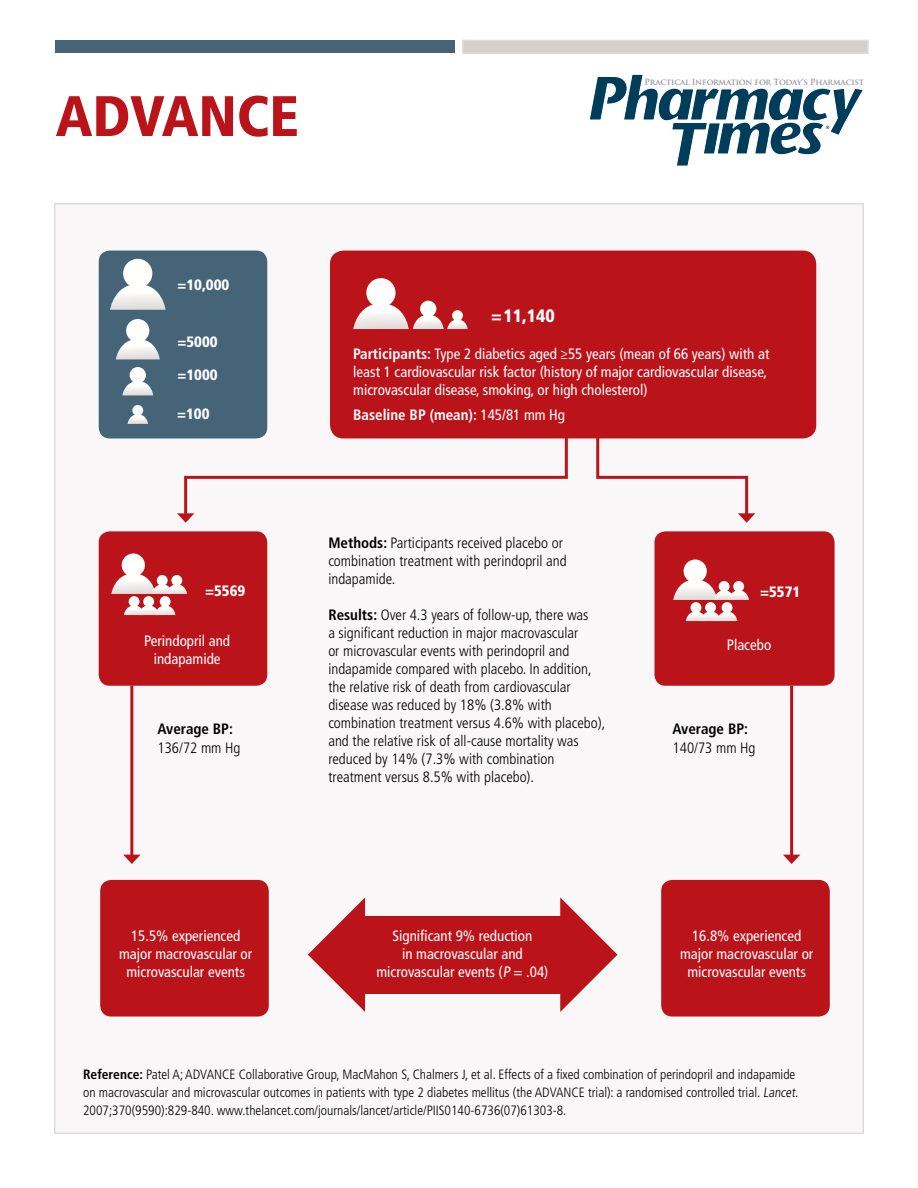
<style>
.page{position:relative;width:918px;height:1188px;background:#fff}
.page>*{position:absolute;margin:0;border:0;box-sizing:border-box;transform-origin:0 0}
.t1{font:900 condensed 57px "Frutiger LT Std";color:#ba141a}
.t2{font:900 condensed 18px "Frutiger LT Std";color:#fff}
.t3{font:300 condensed 15px/18px "Frutiger LT Std";color:#000}
.t4{font:condensed 15px/18px "Frutiger LT Std";color:#fff;text-align:center}
.t5{font:900 condensed 15px "Frutiger LT Std";color:#fff}
.t6{font:700 condensed 15px "Frutiger LT Std";color:#fff}
.t7{font:700 condensed 15px "Frutiger LT Std";color:#000}
.t8{font:300 condensed 13.5px/18px "Frutiger LT Std";color:#000}
.t9{font:700 8.25px "Trajan Pro";letter-spacing:-.02em;color:#939598}
.s1{font-weight:700}
.s2{font-weight:400}
</style>
<div class="page">
<div style="left:54px;top:203px;width:810px;height:931px;background:#f9f7f7;border:2px solid #dcddde"></div>
<div style="left:462px;top:40px;width:407px;height:14px;background:#d5d0cc;border:2px solid #dcddde"></div>
<div style="left:56px;top:40px;width:399px;height:13px;background:#466478"></div>
<div style="left:99px;top:251px;width:168px;height:187px;background:#466478;border-radius:11px"></div>
<div style="left:99px;top:531px;width:168px;height:155px;background:#ba141a;border-radius:11px"></div>
<div style="left:100px;top:880px;width:169px;height:137px;background:#ba141a;border-radius:11px"></div>
<div style="left:661px;top:880px;width:169px;height:137px;background:#ba141a;border-radius:11px"></div>
<div style="left:654px;top:531px;width:181px;height:155px;background:#ba141a;border-radius:11px"></div>
<div style="left:330px;top:251px;width:486px;height:187px;background:#ba141a;border-radius:14px"></div>
<div style="left:123px;top:259px;width:29px;height:29px;background:#fffffe;border-radius:15px"></div>
<svg style="left:110px;top:284px;width:56px;height:26px"></svg>
<svg style="left:366px;top:278px;width:30px;height:29px"></svg>
<div style="left:130px;top:367px;width:16px;height:16px;background:#fffffe;border-radius:8px"></div>
<svg style="left:122px;top:381px;width:31px;height:14px"></svg>
<svg style="left:420px;top:301px;width:16px;height:16px"></svg>
<div style="left:126px;top:319px;width:23px;height:23px;background:#fffffe;border-radius:12px"></div>
<svg style="left:116px;top:339px;width:44px;height:20px"></svg>
<svg style="left:127px;top:405px;width:21px;height:19px"></svg>
<svg style="left:122px;top:553px;width:23px;height:24px"></svg>
<svg style="left:111px;top:574px;width:76px;height:41px"></svg>
<svg style="left:684px;top:559px;width:23px;height:24px"></svg>
<svg style="left:673px;top:580px;width:76px;height:41px"></svg>
<svg style="left:353px;top:303px;width:115px;height:26px"></svg>
<div style="left:357px;top:916px;width:209px;height:77px;background:#ba141a"></div>
<svg style="left:560px;top:897px;width:58px;height:115px"></svg>
<svg style="left:308px;top:897px;width:57px;height:115px"></svg>
<svg style="left:177px;top:429px;width:392px;height:94px"></svg>
<svg style="left:595px;top:438px;width:160px;height:85px"></svg>
<hr style="left:790px;top:686px;width:3px;height:171px;background:#ba141a">
<svg style="left:783px;top:855px;width:17px;height:9px"></svg>
<hr style="left:130px;top:686px;width:3px;height:171px;background:#ba141a">
<svg style="left:123px;top:855px;width:17px;height:9px"></svg>
<svg style="left:589px;top:74px;width:274px;height:92px"></svg>
<h1 class="t1" style="left:56px;top:82px;width:245px">ADVANCE</h1>
<p class="t5" style="left:177px;top:275px;width:53px">=10,000</p>
<p class="t5" style="left:177px;top:333px;width:42px">=5000</p>
<p class="t5" style="left:177px;top:366px;width:42px">=1000</p>
<p class="t5" style="left:177px;top:405px;width:34px">=100</p>
<p class="t2" style="left:491px;top:305px;width:65px">=11,140</p>
<p class="t9" style="left:645px;top:77px;width:221px">Practical Information for Today’s Pharmacist</p>
<p class="t4" style="left:353px;top:345px;width:418px;text-align:left"><span class="s1">Participants:</span> Type 2 diabetics aged ≥55 years (mean of 66 years) with at least 1 cardiovascular risk factor (history of major cardiovascular disease, microvascular disease, smoking, or high cholesterol)</p>
<p class="t6" style="left:353px;top:406px;width:213px">Baseline BP (mean): <span class="s2">145/81 mm Hg</span></p>
<p class="t3" style="left:328px;top:534px;width:240px"><span class="s1">Methods:</span> Participants received placebo or combination treatment with perindopril and indapamide.</p>
<p class="t3" style="left:328px;top:606px;width:278px"><span class="s1">Results:</span> Over 4.3 years of follow-up, there was<br>a significant reduction in major macrovascular<br>or microvascular events with perindopril and indapamide compared with placebo. In addition, the relative risk of death from cardiovascular disease was reduced by 18% (3.8% with combination treatment versus 4.6% with placebo), and the relative risk of all-cause mortality was reduced by 14% (7.3% with combination treatment versus 8.5% with placebo).</p>
<p class="t5" style="left:205px;top:581px;width:42px">=5569</p>
<p class="t5" style="left:760px;top:583px;width:42px">=5571</p>
<p class="t4" style="left:144px;top:632px;width:88px">Perindopril and indapamide</p>
<p class="t4" style="left:727px;top:636px;width:46px">Placebo</p>
<p class="t7" style="left:158px;top:720px;width:77px">Average BP:</p>
<p class="t3" style="left:158px;top:739px;width:84px">136/72 mm Hg</p>
<p class="t7" style="left:673px;top:720px;width:77px">Average BP:</p>
<p class="t3" style="left:673px;top:739px;width:84px">140/73 mm Hg</p>
<p class="t4" style="left:376px;top:927px;width:173px">Significant 9% reduction<br>in macrovascular and microvascular events (P = .04)</p>
<p class="t4" style="left:119px;top:927px;width:135px">15.5% experienced major macrovascular or microvascular events</p>
<p class="t4" style="left:680px;top:927px;width:135px">16.8% experienced major macrovascular or microvascular events</p>
<p class="t8" style="left:83px;top:1065px;width:717px"><span class="s1">Reference:</span> Patel A; ADVANCE Collaborative Group, MacMahon S, Chalmers J, et al. Effects of a fixed combination of perindopril and indapamide on macrovascular and microvascular outcomes in patients with type 2 diabetes mellitus (the ADVANCE trial): a randomised controlled trial. Lancet.<br>2007;370(9590):829-840. www.thelancet.com/journals/lancet/article/PIIS0140-6736(07)61303-8.</p>
</div>
